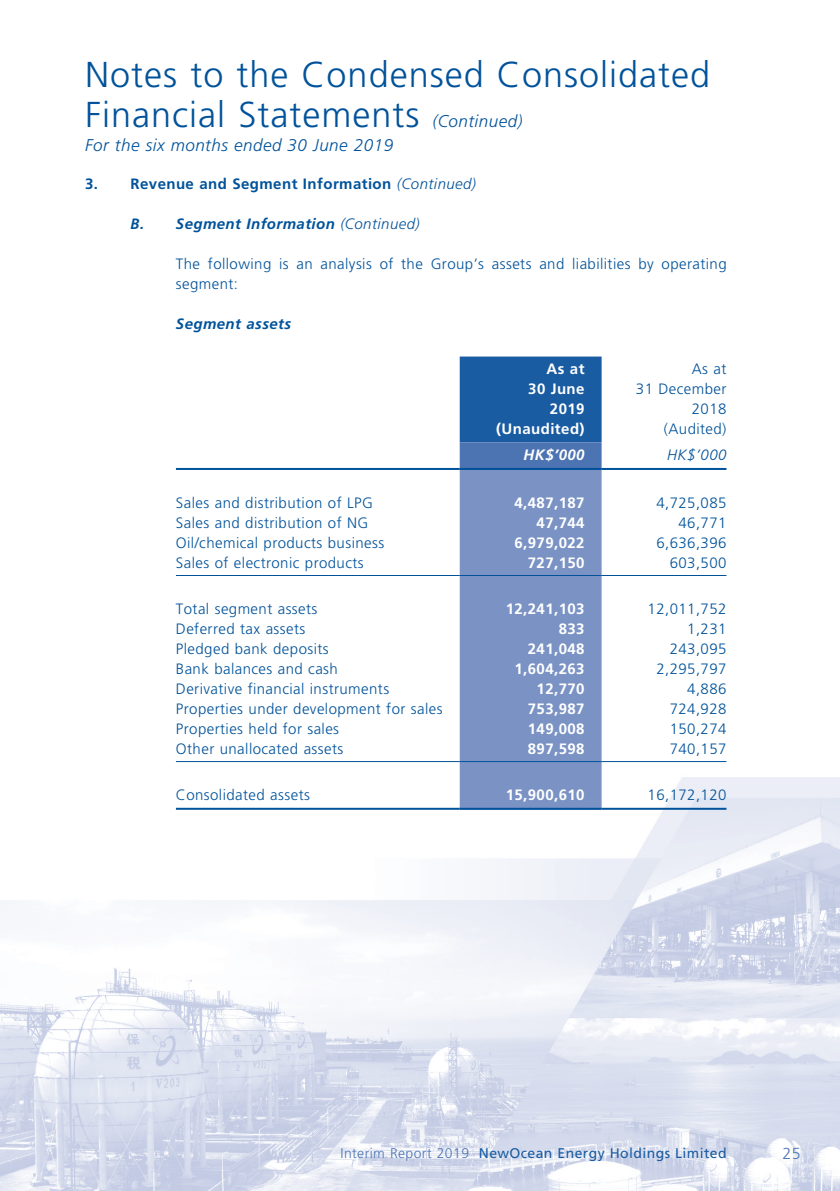
<style>
.page{position:relative;width:840px;height:1191px;background:#fff}
.page>*{position:absolute;margin:0;border:0;box-sizing:border-box;transform-origin:0 0}
.t1{font:300 36px/40px "Frutiger";letter-spacing:.03em;color:#01529a}
.t2{font:italic 300 17px "Frutiger";letter-spacing:.03em;color:#01529a}
.t3{font:300 16px "Frutiger";color:#4d74b2}
.t4{font:300 15px/20px "Frutiger";letter-spacing:.03em;color:#01529a}
.t5{font:700 15px/20px "Frutiger";letter-spacing:.03em;color:#fff;text-align:right}
.t6{font:italic 700 15px "Frutiger";letter-spacing:.03em;color:#01529a}
.t7{font:700 15px "Frutiger";letter-spacing:.03em;color:#01529a}
.t8{font:italic 700 15px "Frutiger";color:#fff}
.t9{font:italic 300 15px "Frutiger";color:#01529a}
.t10{font:14px "Frutiger";letter-spacing:.03em;color:#195ca2}
.s1{font-style:italic;font-size:17px}
.s2{font-weight:300;font-style:italic}
.s3{font-weight:300}
.s4{font-weight:300;color:#4d74b2}
</style>
<div class="page">
<img style="left:0;top:717px;width:839px;height:474px">
<svg style="left:459px;top:356px;width:142px;height:112px;background:#2763a6"></svg>
<div style="left:459px;top:470px;width:142px;height:337px;background:#7a92c4"></div>
<hr style="left:176px;top:468px;width:283px;height:2px;background:#01529a">
<hr style="left:459px;top:468px;width:142px;height:2px;background:#01529a">
<hr style="left:601px;top:468px;width:125px;height:2px;background:#01529a">
<hr style="left:176px;top:575px;width:283px;height:1px;background:#01529a">
<hr style="left:459px;top:575px;width:142px;height:1px;background:#01529a">
<hr style="left:601px;top:575px;width:125px;height:1px;background:#01529a">
<hr style="left:176px;top:761px;width:283px;height:1px;background:#01529a">
<hr style="left:459px;top:761px;width:142px;height:1px;background:#01529a">
<hr style="left:601px;top:761px;width:125px;height:1px;background:#01529a">
<hr style="left:176px;top:807px;width:283px;height:2px;background:#01529a">
<hr style="left:459px;top:807px;width:142px;height:2px;background:#01529a">
<hr style="left:601px;top:807px;width:125px;height:2px;background:#01529a">
<h1 class="t1" style="left:85px;top:55px;width:626px">Notes to the Condensed Consolidated<br>Financial Statements <span class="s1">(Continued)</span></h1>
<p class="t2" style="left:85px;top:136px;width:309px">For the six months ended 30 June 2019</p>
<p class="t7" style="left:85px;top:174px;width:392px">3. Revenue and Segment Information <span class="s2">(Continued)</span></p>
<p class="t6" style="left:130px;top:214px;width:290px">B. Segment Information <span class="s3">(Continued)</span></p>
<p class="t4" style="left:176px;top:254px;width:552px">The following is an analysis of the Group’s assets and liabilities by operating segment:</p>
<p class="t6" style="left:176px;top:314px;width:117px">Segment assets</p>
<p class="t5" style="left:528px;top:359px;width:58px">As at<br>30 June<br>2019</p>
<p class="t4" style="left:635px;top:359px;width:92px;text-align:right">As at<br>31 December<br>2018</p>
<p class="t5" style="left:496px;top:419px;width:90px">(Unaudited)</p>
<p class="t4" style="left:663px;top:419px;width:64px">(Audited)</p>
<p class="t8" style="left:523px;top:446px;width:62px">HK$’000</p>
<p class="t9" style="left:666px;top:446px;width:61px">HK$’000</p>
<p class="t4" style="left:176px;top:493px;width:198px">Sales and distribution of LPG</p>
<p class="t5" style="left:514px;top:492px;width:72px">4,487,187</p>
<p class="t4" style="left:656px;top:493px;width:72px">4,725,085</p>
<p class="t4" style="left:176px;top:513px;width:194px">Sales and distribution of NG</p>
<p class="t5" style="left:536px;top:512px;width:49px">47,744</p>
<p class="t4" style="left:678px;top:513px;width:49px">46,771</p>
<p class="t4" style="left:176px;top:533px;width:210px">Oil/chemical products business</p>
<p class="t5" style="left:514px;top:532px;width:72px">6,979,022</p>
<p class="t4" style="left:656px;top:533px;width:72px">6,636,396</p>
<p class="t4" style="left:176px;top:553px;width:189px">Sales of electronic products</p>
<p class="t5" style="left:527px;top:552px;width:58px">727,150</p>
<p class="t4" style="left:669px;top:553px;width:58px">603,500</p>
<p class="t4" style="left:176px;top:599px;width:143px">Total segment assets</p>
<p class="t5" style="left:505px;top:598px;width:80px">12,241,103</p>
<p class="t4" style="left:647px;top:599px;width:80px">12,011,752</p>
<p class="t4" style="left:176px;top:619px;width:131px">Deferred tax assets</p>
<p class="t5" style="left:558px;top:618px;width:27px">833</p>
<p class="t4" style="left:686px;top:619px;width:41px">1,231</p>
<p class="t4" style="left:176px;top:639px;width:154px">Pledged bank deposits</p>
<p class="t5" style="left:527px;top:638px;width:58px">241,048</p>
<p class="t4" style="left:669px;top:639px;width:58px">243,095</p>
<p class="t4" style="left:176px;top:659px;width:163px">Bank balances and cash</p>
<p class="t5" style="left:514px;top:658px;width:72px">1,604,263</p>
<p class="t4" style="left:656px;top:659px;width:72px">2,295,797</p>
<p class="t4" style="left:176px;top:679px;width:214px">Derivative financial instruments</p>
<p class="t5" style="left:536px;top:678px;width:49px">12,770</p>
<p class="t4" style="left:686px;top:679px;width:41px">4,886</p>
<p class="t4" style="left:176px;top:699px;width:268px">Properties under development for sales</p>
<p class="t5" style="left:527px;top:698px;width:58px">753,987</p>
<p class="t4" style="left:669px;top:699px;width:58px">724,928</p>
<p class="t4" style="left:176px;top:719px;width:165px">Properties held for sales</p>
<p class="t5" style="left:527px;top:718px;width:58px">149,008</p>
<p class="t4" style="left:669px;top:719px;width:58px">150,274</p>
<p class="t4" style="left:176px;top:739px;width:169px">Other unallocated assets</p>
<p class="t5" style="left:527px;top:738px;width:58px">897,598</p>
<p class="t4" style="left:669px;top:739px;width:58px">740,157</p>
<p class="t4" style="left:176px;top:785px;width:135px">Consolidated assets</p>
<p class="t5" style="left:505px;top:784px;width:80px">15,900,610</p>
<p class="t4" style="left:647px;top:785px;width:80px">16,172,120</p>
<p class="t10" style="left:340px;top:1144px;width:387px"><span class="s4">Interim Report 2019</span> NewOcean Energy Holdings Limited</p>
<p class="t3" style="left:782px;top:1144px;width:20px">25</p>
</div>
